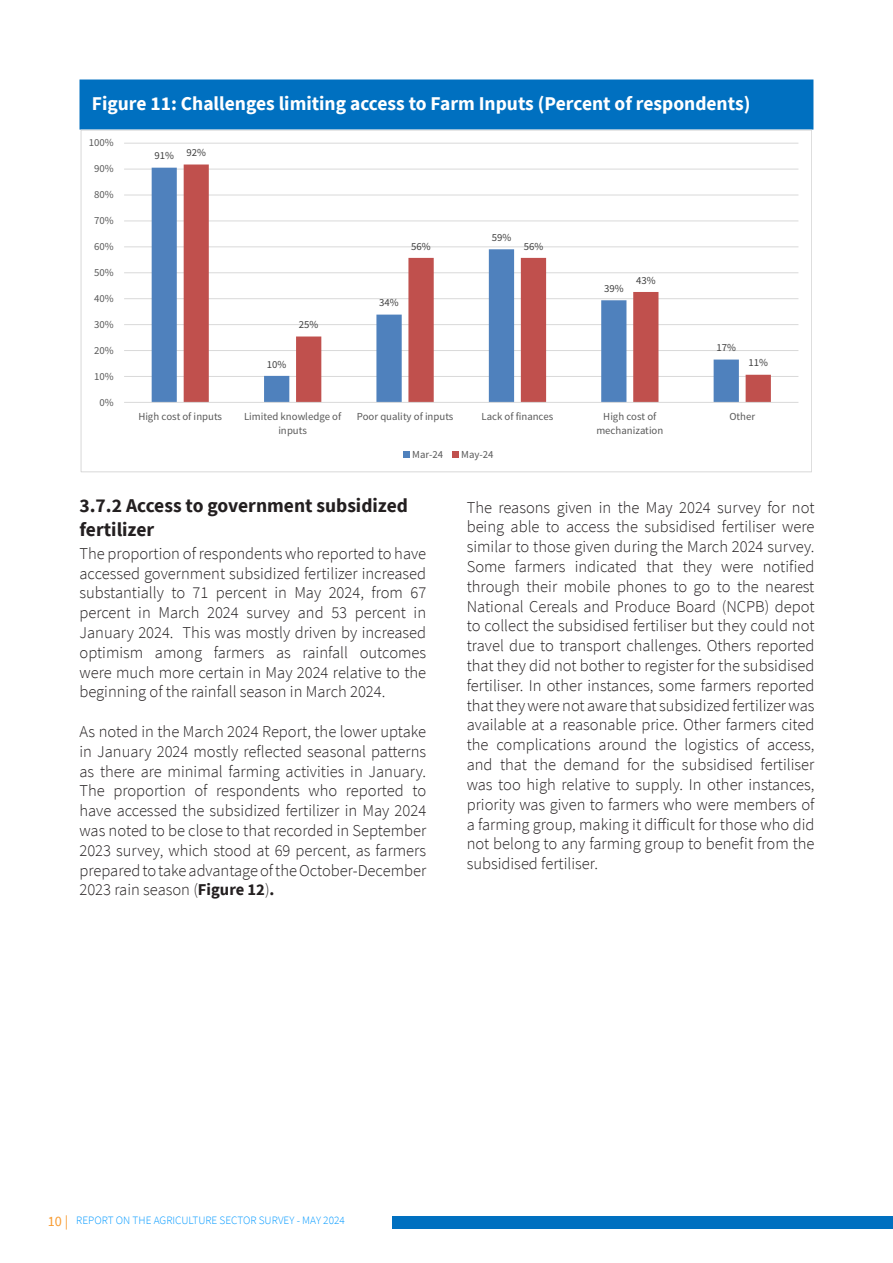
<style>
.page{position:relative;width:893px;height:1263px;background:#fff}
.page>*{position:absolute;margin:0;border:0;box-sizing:border-box;transform-origin:0 0}
.t1{font:700 19.5px "Source Sans Pro";color:#fff}
.t2{font:700 19.5px/24px "Source Sans Pro";color:#231f20}
.t3{font:300 16.5px/19.8px "Source Sans Pro";color:#231f20;text-align:justify}
.t4{font:300 11.25px "Source Sans Pro";color:#09f}
.t5{font:10.8px/13.5px "Source Sans Pro";color:#595959;text-align:center}
.t6{font:10.8px "Source Sans Pro";letter-spacing:-.005em;color:#404040}
.s1{font-weight:700}
.s2{font-weight:400;font-size:14.25px;color:#f89b31}
</style>
<div class="page">
<div style="left:393px;top:1217px;width:500px;height:12px;background:#0070c0"></div>
<div style="left:80px;top:80px;width:733px;height:50px;background:#0070c0;border:3px solid #0070c0"></div>
<hr style="left:124px;top:376px;width:674px;height:1px;background:#d9d9d9">
<hr style="left:124px;top:350px;width:674px;height:1px;background:#d9d9d9">
<hr style="left:124px;top:324px;width:674px;height:1px;background:#d9d9d9">
<hr style="left:124px;top:298px;width:674px;height:1px;background:#d9d9d9">
<hr style="left:124px;top:272px;width:674px;height:1px;background:#d9d9d9">
<hr style="left:124px;top:246px;width:674px;height:1px;background:#d9d9d9">
<hr style="left:124px;top:220px;width:674px;height:1px;background:#d9d9d9">
<hr style="left:124px;top:195px;width:674px;height:1px;background:#d9d9d9">
<hr style="left:124px;top:169px;width:674px;height:1px;background:#d9d9d9">
<hr style="left:124px;top:143px;width:674px;height:1px;background:#d9d9d9">
<svg style="left:152px;top:168px;width:32px;height:234px;fill:#4f81bd"></svg>
<svg style="left:184px;top:164px;width:587px;height:238px"></svg>
<hr style="left:124px;top:402px;width:674px;height:1px;background:#d9d9d9">
<div style="left:403px;top:451px;width:7px;height:6px;background:#4f81bd"></div>
<div style="left:452px;top:451px;width:7px;height:6px;background:#c0504d"></div>
<p class="t1" style="left:92px;top:91px;width:660px">Figure 11: Challenges limiting access to Farm Inputs (Percent of respondents)</p>
<p class="t5" style="left:89px;top:136px;width:26px">100%</p>
<p class="t5" style="left:94px;top:162px;width:21px">90%</p>
<p class="t5" style="left:94px;top:188px;width:21px">80%</p>
<p class="t5" style="left:94px;top:214px;width:21px">70%</p>
<p class="t5" style="left:94px;top:240px;width:21px">60%</p>
<p class="t5" style="left:94px;top:266px;width:21px">50%</p>
<p class="t5" style="left:94px;top:291px;width:21px">40%</p>
<p class="t5" style="left:94px;top:317px;width:21px">30%</p>
<p class="t5" style="left:94px;top:343px;width:21px">20%</p>
<p class="t5" style="left:94px;top:369px;width:21px">10%</p>
<p class="t5" style="left:100px;top:395px;width:16px">0%</p>
<p class="t6" style="left:154px;top:149px;width:21px">91%</p>
<p class="t6" style="left:186px;top:146px;width:21px">92%</p>
<p class="t6" style="left:267px;top:357px;width:21px">10%</p>
<p class="t6" style="left:299px;top:318px;width:21px">25%</p>
<p class="t6" style="left:492px;top:231px;width:21px">59%</p>
<p class="t6" style="left:411px;top:239px;width:21px">56%</p>
<p class="t6" style="left:524px;top:239px;width:21px">56%</p>
<p class="t6" style="left:379px;top:296px;width:21px">34%</p>
<p class="t6" style="left:604px;top:282px;width:21px">39%</p>
<p class="t6" style="left:636px;top:273px;width:21px">43%</p>
<p class="t6" style="left:716px;top:341px;width:21px">17%</p>
<p class="t6" style="left:748px;top:356px;width:21px">11%</p>
<p class="t5" style="left:138px;top:410px;width:85px">High cost of inputs</p>
<p class="t5" style="left:244px;top:410px;width:99px">Limited knowledge of inputs</p>
<p class="t5" style="left:357px;top:410px;width:98px">Poor quality of inputs</p>
<p class="t5" style="left:481px;top:410px;width:73px">Lack of finances</p>
<p class="t5" style="left:596px;top:410px;width:69px">High cost of mechanization</p>
<p class="t5" style="left:729px;top:410px;width:27px">Other</p>
<p class="t5" style="left:412px;top:447px;width:33px">Mar-24</p>
<p class="t5" style="left:461px;top:447px;width:34px">May-24</p>
<p class="t2" style="left:80px;top:493px;width:330px">3.7.2 Access to government subsidized fertilizer</p>
<p class="t3" style="left:80px;top:543px;width:348px">The proportion of respondents who reported to have accessed government subsidized fertilizer increased substantially to 71 percent in May 2024, from 67 percent in March 2024 survey and 53 percent in January 2024. This was mostly driven by increased optimism among farmers as rainfall outcomes were much more certain in May 2024 relative to the beginning of the rainfall season in March 2024.</p>
<p class="t3" style="left:80px;top:721px;width:348px">As noted in the March 2024 Report, the lower uptake in January 2024 mostly reflected seasonal patterns as there are minimal farming activities in January.<br>The proportion of respondents who reported to have accessed the subsidized fertilizer in May 2024 was noted to be close to that recorded in September 2023 survey, which stood at 69 percent, as farmers prepared to take advantage of the October-December 2023 rain season (<span class="s1">Figure 12</span>)<span class="s1">.</span></p>
<p class="t3" style="left:467px;top:497px;width:349px">The reasons given in the May 2024 survey for not being able to access the subsidised fertiliser were similar to those given during the March 2024 survey.<br>Some farmers indicated that they were notified through their mobile phones to go to the nearest National Cereals and Produce Board (NCPB) depot to collect the subsidised fertiliser but they could not travel due to transport challenges. Others reported that they did not bother to register for the subsidised fertiliser. In other instances, some farmers reported that they were not aware that subsidized fertilizer was available at a reasonable price. Other farmers cited the complications around the logistics of access, and that the demand for the subsidised fertiliser was too high relative to supply. In other instances, priority was given to farmers who were members of a farming group, making it difficult for those who did not belong to any farming group to benefit from the subsidised fertiliser.</p>
<p class="t4" style="left:48px;top:1213px;width:299px"><span class="s2">10 |</span> REPORT ON THE AGRICULTURE SECTOR SURVEY - MAY 2024</p>
</div>
